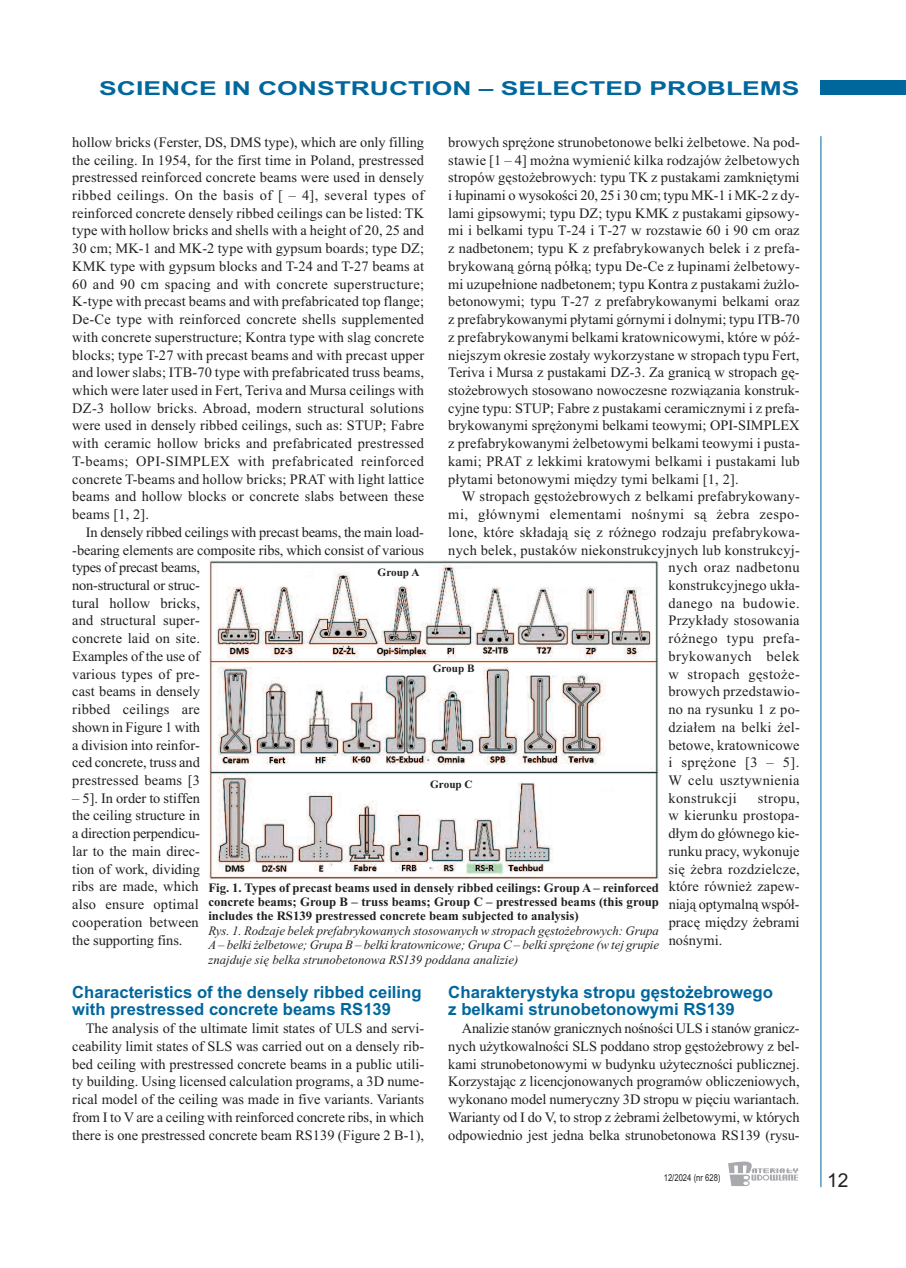
<style>
.page{position:relative;width:906px;height:1268px;background:#fff}
.page>*{position:absolute;margin:0;border:0;box-sizing:border-box;transform-origin:0 0}
.t1{font:700 19.2px "Arial";color:#00679d;scale:1.38 1}
.t2{font:19.2px "Arial";color:#231f20}
.t3{font:700 16.8px/17.7px "Arial";color:#00679d}
.t4{font:14.4px/17.7px "Times New Roman";letter-spacing:.01em;color:#231f20;text-align:justify}
.t5{font:14.4px "Times New Roman";letter-spacing:.035em;color:#231f20}
.t6{font:14.4px "Times New Roman";letter-spacing:.03em;color:#231f20}
.t7{font:italic 12.75px/14.4px "Times New Roman";color:#231f20;text-align:justify}
.t8{font:700 12.75px/14.4px "Times New Roman";color:#231f20;text-align:justify}
.t9{font:700 11.25px "Times New Roman";color:#231f20}
.t10{font:9.6px "Arial";color:#231f20;scale:.8 1}
</style>
<div class="page">
<div style="left:821px;top:81px;width:85px;height:14px;background:#00679d"></div>
<hr style="left:820px;top:136px;width:1px;height:1050px;background:#00679d">
<svg style="left:728px;top:1161px;width:70px;height:24px"></svg>
<img style="left:209px;top:560px;width:449px;height:319px">
<div style="left:360px;top:568px;width:77px;height:13px;background:#fff"></div>
<div style="left:430px;top:664px;width:47px;height:12px;background:#fff"></div>
<div style="left:406px;top:780px;width:91px;height:12px;background:#fff"></div>
<h1 class="t1" style="left:99px;top:77px;width:509px">SCIENCE IN CONSTRUCTION – SELECTED PROBLEMS</h1>
<p class="t4" style="left:72px;top:133px;width:353px">hollow bricks (Ferster, DS, DMS type), which are only filling the ceiling. In 1954, for the first time in Poland, prestressed prestressed reinforced concrete beams were used in densely ribbed ceilings. On the basis of [ – 4], several types of reinforced concrete densely ribbed ceilings can be listed: TK type with hollow bricks and shells with a height of 20, 25 and 30 cm; MK-1 and MK-2 type with gypsum boards; type DZ; KMK type with gypsum blocks and T-24 and T-27 beams at 60 and 90 cm spacing and with concrete superstructure; K-type with precast beams and with prefabricated top flange; De-Ce type with reinforced concrete shells supplemented with concrete superstructure; Kontra type with slag concrete blocks; type T-27 with precast beams and with precast upper and lower slabs; ITB-70 type with prefabricated truss beams, which were later used in Fert, Teriva and Mursa ceilings with DZ-3 hollow bricks. Abroad, modern structural solutions were used in densely ribbed ceilings, such as: STUP; Fabre with ceramic hollow bricks and prefabricated prestressed T-beams; OPI-SIMPLEX with prefabricated reinforced concrete T-beams and hollow bricks; PRAT with light lattice beams and hollow blocks or concrete slabs between these beams [1, 2].</p>
<p class="t4" style="left:72px;top:523px;width:353px;text-align:left;text-indent:14px">In densely ribbed ceilings with precast beams, the main load--bearing elements are composite ribs, which consist of various types of precast beams,<br>non-structural or struc-<br>tural hollow bricks,<br>and structural super-<br>concrete laid on site.<br>Examples of the use of<br>various types of pre-<br>cast beams in densely<br>ribbed ceilings are<br>shown in Figure 1 with<br>a division into reinfor-<br>ced concrete, truss and<br>prestressed beams [3</p>
<p class="t4" style="left:72px;top:788px;width:129px">– 5]. In order to stiffen the ceiling structure in a direction perpendicu&shy;lar to the main direc&shy;tion of work, dividing ribs are made, which also ensure optimal cooperation between the supporting fins.</p>
<p class="t3" style="left:72px;top:982px;width:351px">Characteristics of the densely ribbed ceiling with prestressed concrete beams RS139</p>
<p class="t4" style="left:72px;top:1019px;width:353px;text-indent:13px">The analysis of the ultimate limit states of ULS and servi&shy;ceability limit states of SLS was carried out on a densely rib&shy;bed ceiling with prestressed concrete beams in a public utili&shy;ty building. Using licensed calculation programs, a 3D nume&shy;rical model of the ceiling was made in five variants. Variants from I to V are a ceiling with reinforced concrete ribs, in which there is one prestressed concrete beam RS139 (Figure 2 B-1),</p>
<p class="t4" style="left:448px;top:133px;width:353px">browych sprężone strunobetonowe belki żelbetowe. Na pod&shy;stawie [1 – 4] można wymienić kilka rodzajów żelbetowych stropów gęstożebrowych: typu TK z pustakami zamkniętymi i łupinami o wysokości 20, 25 i 30 cm; typu MK-1 i MK-2 z dy&shy;lami gipsowymi; typu DZ; typu KMK z pustakami gipsowy&shy;mi i belkami typu T-24 i T-27 w rozstawie 60 i 90 cm oraz z nadbetonem; typu K z prefabrykowanych belek i z prefa&shy;brykowaną górną półką; typu De-Ce z łupinami żelbetowy&shy;mi uzupełnione nadbetonem; typu Kontra z pustakami żużlo&shy;betonowymi; typu T-27 z prefabrykowanymi belkami oraz z prefabrykowanymi płytami górnymi i dolnymi; typu ITB-70 z prefabrykowanymi belkami kratownicowymi, które w póź&shy;niejszym okresie zostały wykorzystane w stropach typu Fert, Teriva i Mursa z pustakami DZ-3. Za granicą w stropach gę&shy;stożebrowych stosowano nowoczesne rozwiązania konstruk&shy;cyjne typu: STUP; Fabre z pustakami ceramicznymi i z prefa&shy;brykowanymi sprężonymi belkami teowymi; OPI-SIMPLEX z prefabrykowanymi żelbetowymi belkami teowymi i pusta&shy;kami; PRAT z lekkimi kratowymi belkami i pustakami lub płytami betonowymi między tymi belkami [1, 2].</p>
<p class="t4" style="left:462px;top:487px;width:339px">W stropach gęstożebrowych z belkami prefabrykowany-</p>
<p class="t5" style="left:448px;top:505px;width:353px">mi, głównymi elementami nośnymi są żebra zespo-</p>
<p class="t4" style="left:448px;top:523px;width:353px">lone, które składają się z różnego rodzaju prefabrykowa-</p>
<p class="t4" style="left:448px;top:540px;width:353px">nych belek, pustaków niekonstrukcyjnych lub konstrukcyj-</p>
<p class="t6" style="left:668px;top:558px;width:133px">nych oraz nadbetonu</p>
<p class="t4" style="left:668px;top:576px;width:133px">konstrukcyjnego ukła-</p>
<p class="t5" style="left:668px;top:594px;width:133px">danego na budowie.</p>
<p class="t4" style="left:668px;top:611px;width:133px">Przykłady stosowania</p>
<p class="t5" style="left:668px;top:629px;width:133px">różnego typu prefa-</p>
<p class="t5" style="left:668px;top:647px;width:133px">brykowanych belek</p>
<p class="t5" style="left:668px;top:665px;width:133px">w stropach gęstoże-</p>
<p class="t4" style="left:668px;top:682px;width:133px">browych przedstawio-</p>
<p class="t4" style="left:668px;top:700px;width:133px">no na rysunku 1 z po-</p>
<p class="t4" style="left:668px;top:717px;width:133px">działem na belki żel-</p>
<p class="t4" style="left:668px;top:735px;width:133px">betowe, kratownicowe</p>
<p class="t5" style="left:668px;top:753px;width:132px">i sprężone [3 – 5].</p>
<p class="t4" style="left:668px;top:771px;width:133px">W celu usztywnienia</p>
<p class="t4" style="left:668px;top:788px;width:70px">konstrukcji</p>
<p class="t9" style="left:378px;top:565px;width:43px">Group A</p>
<p class="t9" style="left:433px;top:661px;width:43px">Group B</p>
<p class="t9" style="left:430px;top:777px;width:44px">Group C</p>
<p class="t4" style="left:668px;top:788px;width:133px;text-indent:89px">stropu, w kierunku prostopa&shy;dłym do głównego kie&shy;runku pracy, wykonuje się żebra rozdzielcze, które również zapew&shy;niają optymalną współ&shy;pracę między żebrami nośnymi.</p>
<p class="t3" style="left:448px;top:982px;width:326px">Charakterystyka stropu gęstożebrowego z belkami strunobetonowymi RS139</p>
<p class="t4" style="left:448px;top:1019px;width:353px;text-indent:13px">Analizie stanów granicznych nośności ULS i stanów granicz&shy;nych użytkowalności SLS poddano strop gęstożebrowy z bel&shy;kami strunobetonowymi w budynku użyteczności publicznej.<br>Korzystając z licencjonowanych programów obliczeniowych, wykonano model numeryczny 3D stropu w pięciu wariantach.<br>Warianty od I do V, to strop z żebrami żelbetowymi, w których odpowiednio jest jedna belka strunobetonowa RS139 (rysu-</p>
<p class="t8" style="left:208px;top:879px;width:452px">Fig. 1. Types of precast beams used in densely ribbed ceilings: Group A – reinforced concrete beams; Group B – truss beams; Group C – prestressed beams (this group includes the RS139 prestressed concrete beam subjected to analysis)</p>
<p class="t7" style="left:208px;top:923px;width:452px">Rys. 1. Rodzaje belek prefabrykowanych stosowanych w stropach gęstożebrowych: Grupa A – belki żelbetowe; Grupa B – belki kratownicowe; Grupa C – belki sprężone (w tej grupie znajduje się belka strunobetonowa RS139 poddana analizie)</p>
<p class="t10" style="left:664px;top:1171px;width:72px">12/2024 (nr 628)</p>
<h1 class="t2" style="left:827px;top:1168px;width:23px">12</h1>
</div>
